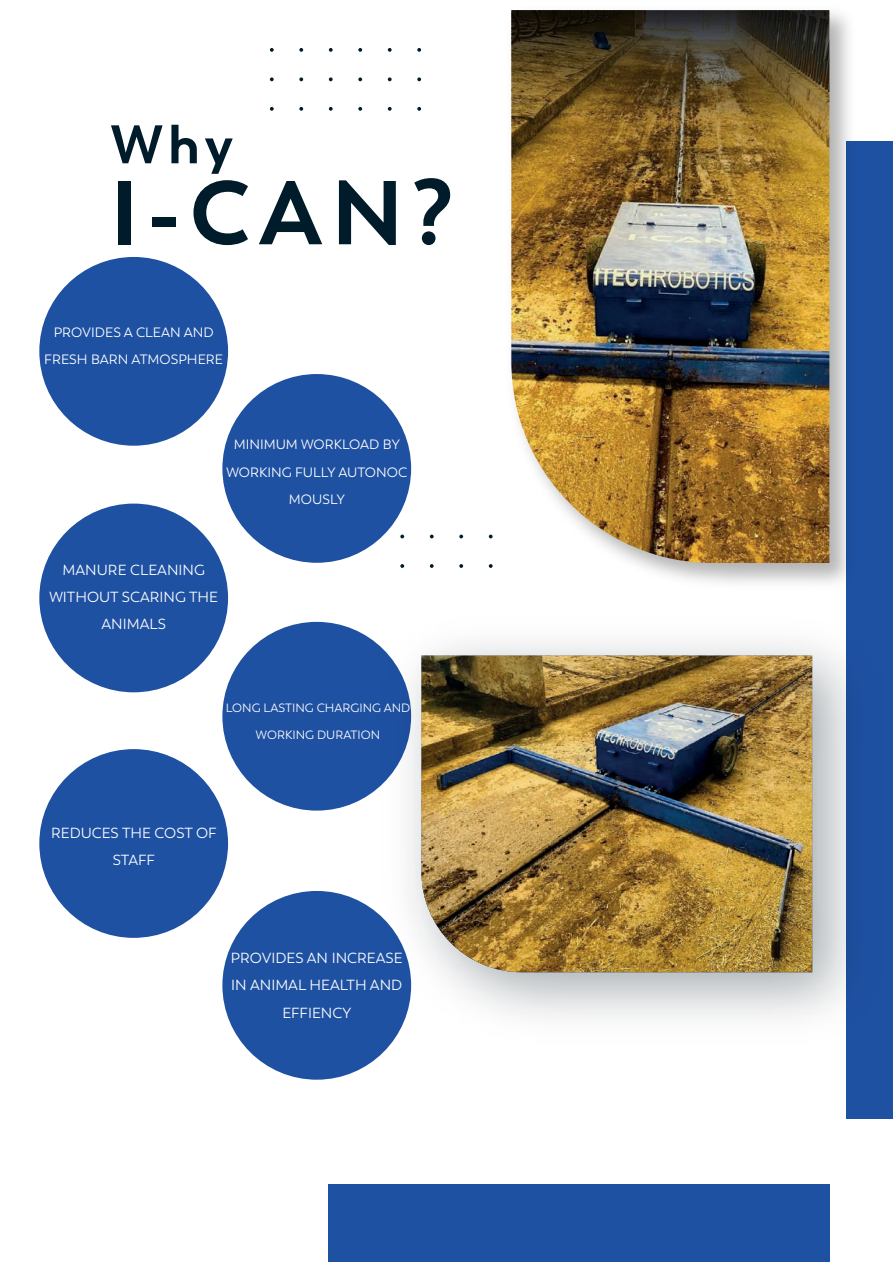
<style>
.page{position:relative;width:893px;height:1263px;background:#fff}
.page>*{position:absolute;margin:0;border:0;box-sizing:border-box;transform-origin:0 0}
.t1{font:700 90px "Trenda";color:#001c2a}
.t2{font:700 54px "Trenda";color:#001c2a}
.t3{font:14.55px/27px "Trenda";color:#fff;text-align:center}
.t4{font:13.5px/27px "Trenda";color:#fff;text-align:center}
.t5{font:12px "Trenda";color:#fff}
</style>
<div class="page">
<div style="left:846px;top:141px;width:47px;height:978px;background:#1f51a3"></div>
<div style="left:329px;top:1184px;width:501px;height:77px;background:#1f51a3"></div>
<img style="left:364px;top:634px;width:486px;height:427px">
<img style="left:421px;top:656px;width:391px;height:316px">
<svg style="left:270px;top:48px;width:4px;height:4px"></svg>
<svg style="left:299px;top:48px;width:4px;height:4px"></svg>
<svg style="left:329px;top:48px;width:4px;height:4px"></svg>
<svg style="left:358px;top:48px;width:4px;height:4px"></svg>
<svg style="left:388px;top:48px;width:4px;height:4px"></svg>
<svg style="left:417px;top:48px;width:4px;height:4px"></svg>
<svg style="left:270px;top:77px;width:4px;height:4px"></svg>
<svg style="left:299px;top:77px;width:4px;height:4px"></svg>
<svg style="left:329px;top:77px;width:4px;height:4px"></svg>
<svg style="left:358px;top:77px;width:4px;height:4px"></svg>
<svg style="left:388px;top:77px;width:4px;height:4px"></svg>
<svg style="left:417px;top:77px;width:4px;height:4px"></svg>
<svg style="left:270px;top:107px;width:4px;height:4px"></svg>
<svg style="left:299px;top:107px;width:4px;height:4px"></svg>
<svg style="left:329px;top:107px;width:4px;height:4px"></svg>
<svg style="left:358px;top:107px;width:4px;height:4px"></svg>
<svg style="left:388px;top:107px;width:4px;height:4px"></svg>
<svg style="left:417px;top:107px;width:4px;height:4px"></svg>
<svg style="left:400px;top:535px;width:4px;height:3px"></svg>
<svg style="left:430px;top:535px;width:4px;height:3px"></svg>
<svg style="left:459px;top:535px;width:4px;height:3px"></svg>
<svg style="left:489px;top:535px;width:4px;height:3px"></svg>
<svg style="left:400px;top:564px;width:4px;height:4px"></svg>
<svg style="left:430px;top:564px;width:4px;height:4px"></svg>
<svg style="left:459px;top:564px;width:4px;height:4px"></svg>
<svg style="left:489px;top:564px;width:4px;height:4px"></svg>
<img style="left:636px;top:10px;width:213px;height:573px">
<img style="left:511px;top:254px;width:318px;height:309px">
<img style="left:511px;top:10px;width:318px;height:244px">
<div style="left:39px;top:257px;width:189px;height:189px;background:#1f51a3;border-radius:50%"></div>
<div style="left:222px;top:374px;width:189px;height:189px;background:#1f51a3;border-radius:50%"></div>
<div style="left:39px;top:504px;width:189px;height:188px;background:#1f51a3;border-radius:50%"></div>
<div style="left:222px;top:622px;width:189px;height:189px;background:#1f51a3;border-radius:50%"></div>
<div style="left:39px;top:749px;width:189px;height:189px;background:#1f51a3;border-radius:50%"></div>
<div style="left:222px;top:891px;width:189px;height:189px;background:#1f51a3;border-radius:50%"></div>
<h2 class="t2" style="left:111px;top:111px;width:124px">Why</h2>
<h1 class="t1" style="left:111px;top:157px;width:344px">I-CAN?</h1>
<p class="t4" style="left:44px;top:319px;width:180px">PROVIDES A CLEAN AND<br>FRESH BARN ATMOSPHERE</p>
<p class="t4" style="left:226px;top:431px;width:182px">MINIMUM WORKLOAD BY<br>WORKING FULLY AUTONOC<br>MOUSLY</p>
<p class="t3" style="left:49px;top:556px;width:170px">MANURE CLEANING<br>WITHOUT SCARING THE<br>ANIMALS</p>
<p class="t5" style="left:226px;top:701px;width:186px">LONG LASTING CHARGING AND</p>
<p class="t5" style="left:256px;top:728px;width:126px">WORKING DURATION</p>
<p class="t3" style="left:51px;top:819px;width:167px">REDUCES THE COST OF<br>STAFF</p>
<p class="t3" style="left:231px;top:945px;width:173px">PROVIDES AN INCREASE<br>IN ANIMAL HEALTH AND<br>EFFIENCY</p>
</div>
